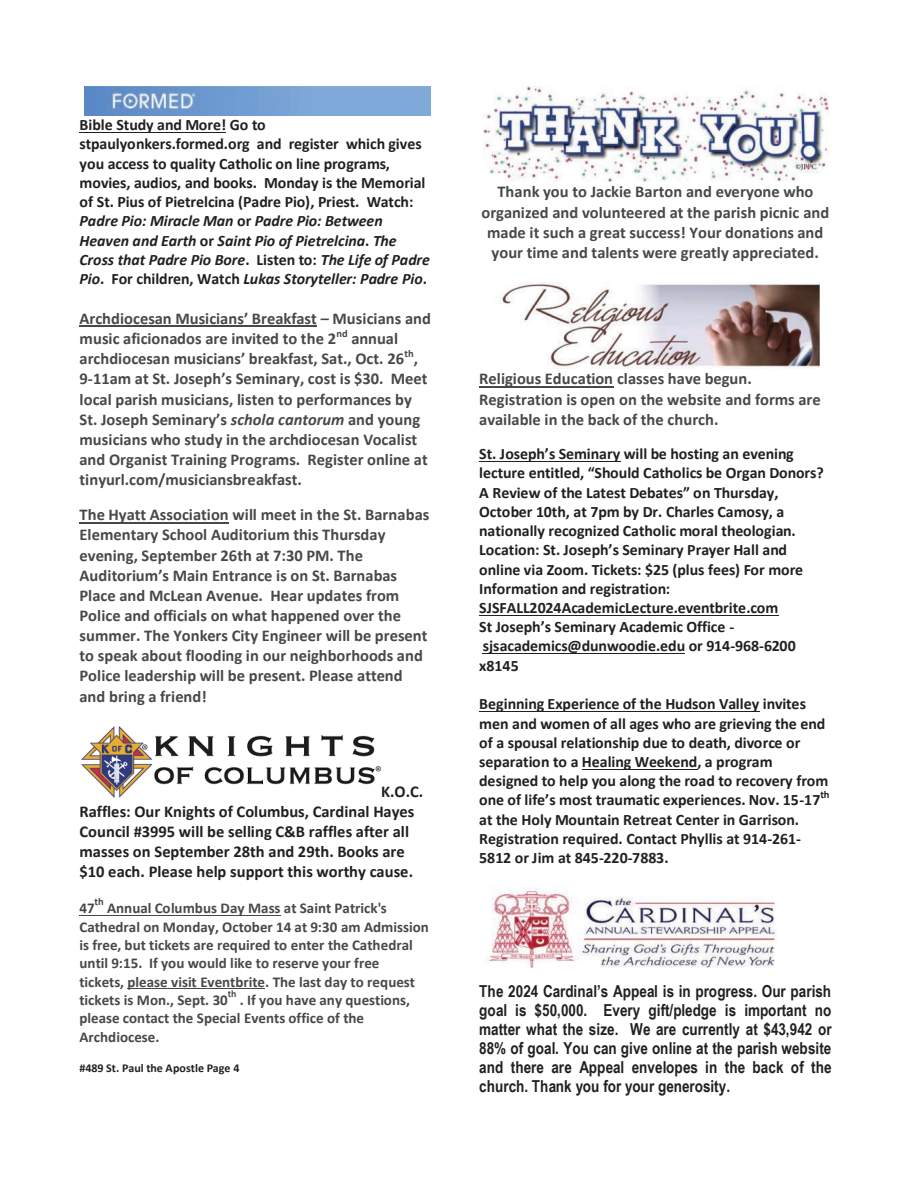
<style>
.page{position:relative;width:918px;height:1188px;background:#fff}
.page>*{position:absolute;margin:0;border:0;box-sizing:border-box;transform-origin:0 0}
.t1{font:700 16.5px/20.1px "Calibri";color:#474849}
.t2{font:700 16.5px/18.9px "Arial Narrow";letter-spacing:.005em;color:#231f20;text-align:justify}
.t3{font:700 16.5px/20.1px "Calibri";color:#231f20}
.t4{font:700 15.9px/19.2px "Calibri";color:#231f20}
.t5{font:700 15px/18.5px "Calibri";color:#474849}
.t6{font:700 12px "Calibri";color:#231f20}
.t7{font:700 10.5px "Calibri";color:#474849}
.t8{font:700 10.5px "Calibri";color:#231f20}
.t9{font:700 9.9px "Calibri";color:#474849}
.s1{font-style:italic}
</style>
<div class="page">
<hr style="left:80px;top:132px;width:146px;height:1px;background:#231f20">
<hr style="left:80px;top:326px;width:237px;height:1px;background:#474849">
<hr style="left:80px;top:522px;width:149px;height:1px;background:#474849">
<hr style="left:80px;top:915px;width:201px;height:1px;background:#474849">
<hr style="left:128px;top:988px;width:137px;height:1px;background:#474849">
<hr style="left:479px;top:386px;width:134px;height:1px;background:#474849">
<hr style="left:479px;top:461px;width:141px;height:1px;background:#231f20">
<hr style="left:479px;top:615px;width:300px;height:1px;background:#231f20">
<hr style="left:483px;top:653px;width:202px;height:1px;background:#231f20">
<hr style="left:479px;top:711px;width:281px;height:1px;background:#231f20">
<hr style="left:582px;top:769px;width:115px;height:1px;background:#231f20">
<img style="left:85px;top:86px;width:346px;height:29px">
<img style="left:82px;top:726px;width:299px;height:71px">
<img style="left:483px;top:86px;width:346px;height:96px">
<img style="left:499px;top:282px;width:320px;height:87px">
<img style="left:486px;top:888px;width:290px;height:80px">
<p class="t4" style="left:80px;top:117px;width:352px">Bible Study and More! Go to stpaulyonkers.formed.org and register which gives you access to quality Catholic on line programs, movies, audios, and books. Monday is the Memorial of St. Pius of Pietrelcina (Padre Pio), Priest. Watch:<br><span class="s1">Padre Pio: Miracle Man</span> or <span class="s1">Padre Pio: Between Heaven and Earth</span> or <span class="s1">Saint Pio of Pietrelcina</span>. <span class="s1">The Cross that Padre Pio Bore</span>. Listen to: <span class="s1">The Life of Padre Pio</span>. For children, Watch <span class="s1">Lukas Storyteller: Padre Pio</span>.</p>
<p class="t1" style="left:80px;top:310px;width:353px">Archdiocesan Musicians’ Breakfast – Musicians and music aficionados are invited to the 2</p>
<p class="t7" style="left:336px;top:329px;width:13px">nd</p>
<p class="t1" style="left:80px;top:330px;width:326px;text-indent:272px">annual archdiocesan musicians’ breakfast, Sat., Oct. 26</p>
<p class="t7" style="left:405px;top:349px;width:11px">th</p>
<p class="t1" style="left:80px;top:350px;width:350px;text-indent:334px">, 9-11am at St. Joseph’s Seminary, cost is $30. Meet local parish musicians, listen to performances by St. Joseph Seminary’s <span class="s1">schola cantorum</span> and young musicians who study in the archdiocesan Vocalist and Organist Training Programs. Register online at tinyurl.com/musiciansbreakfast.</p>
<p class="t1" style="left:80px;top:506px;width:351px">The Hyatt Association will meet in the St. Barnabas Elementary School Auditorium this Thursday evening, September 26th at 7:30 PM. The Auditorium’s Main Entrance is on St. Barnabas Place and McLean Avenue. Hear updates from Police and officials on what happened over the summer. The Yonkers City Engineer will be present to speak about flooding in our neighborhoods and Police leadership will be present. Please attend and bring a friend!</p>
<p class="t3" style="left:80px;top:783px;width:345px;text-indent:302px">K.O.C.<br>Raffles: Our Knights of Columbus, Cardinal Hayes Council #3995 will be selling C&amp;B raffles after all masses on September 28th and 29th. Books are $10 each. Please help support this worthy cause.</p>
<p class="t5" style="left:80px;top:900px;width:17px">47</p>
<p class="t7" style="left:95px;top:897px;width:11px">th</p>
<p class="t5" style="left:80px;top:900px;width:351px;text-indent:28px">Annual Columbus Day Mass at Saint Patrick's Cathedral on Monday, October 14 at 9:30 am Admission is free, but tickets are required to enter the Cathedral until 9:15. If you would like to reserve your free<br>tickets, please visit Eventbrite. The last day to request tickets is Mon., Sept. 30</p>
<p class="t9" style="left:228px;top:990px;width:10px">th</p>
<p class="t5" style="left:80px;top:992px;width:332px;text-indent:160px">. If you have any questions, please contact the Special Events office of the<br>Archdiocese.</p>
<p class="t6" style="left:80px;top:1063px;width:162px">#489 St. Paul the Apostle Page 4</p>
<p class="t1" style="left:481px;top:183px;width:350px;text-align:center">Thank you to Jackie Barton and everyone who organized and volunteered at the parish picnic and made it such a great success! Your donations and your time and talents were greatly appreciated.</p>
<p class="t1" style="left:479px;top:370px;width:343px">Religious Education classes have begun.<br>Registration is open on the website and forms are available in the back of the church.</p>
<p class="t4" style="left:479px;top:446px;width:346px">St. Joseph’s Seminary will be hosting an evening lecture entitled, “Should Catholics be Organ Donors?<br>A Review of the Latest Debates” on Thursday, October 10th, at 7pm by Dr. Charles Camosy, a nationally recognized Catholic moral theologian.<br>Location: St. Joseph’s Seminary Prayer Hall and online via Zoom. Tickets: $25 (plus fees) For more Information and registration:<br>SJSFALL2024AcademicLecture.eventbrite.com<br>St Joseph’s Seminary Academic Office - sjsacademics@dunwoodie.edu or 914-968-6200 x8145</p>
<p class="t4" style="left:479px;top:696px;width:351px">Beginning Experience of the Hudson Valley invites men and women of all ages who are grieving the end of a spousal relationship due to death, divorce or separation to a Healing Weekend, a program designed to help you along the road to recovery from one of life’s most traumatic experiences. Nov. 15-17</p>
<p class="t8" style="left:820px;top:790px;width:10px">th</p>
<p class="t4" style="left:479px;top:811px;width:323px">at the Holy Mountain Retreat Center in Garrison.<br>Registration required. Contact Phyllis at 914-261-<br>5812 or Jim at 845-220-7883.</p>
<p class="t2" style="left:479px;top:982px;width:354px">The 2024 Cardinal’s Appeal is in progress. Our parish goal is $50,000. Every gift/pledge is important no matter what the size. We are currently at $43,942 or 88% of goal. You can give online at the parish website and there are Appeal envelopes in the back of the church. Thank you for your generosity.</p>
</div>
